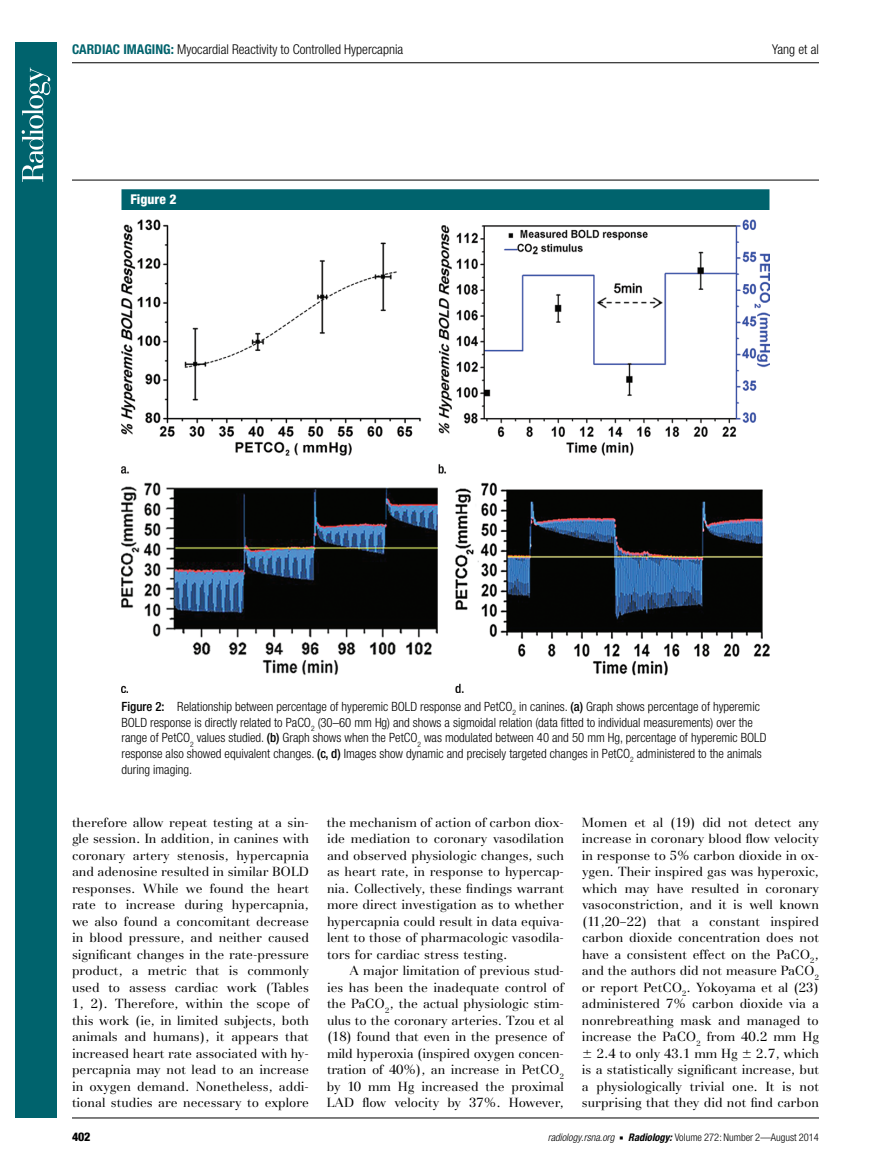
<style>
.page{position:relative;width:891px;height:1175px;background:#fff}
.page>*{position:absolute;margin:0;border:0;box-sizing:border-box;transform-origin:0 0}
.t1{font:300 condensed 13.5px "Helvetica Neue";color:#000}
.t2{font:800 condensed 13.5px "Helvetica Neue";color:#fff}
.t3{font:13.2px/16.5px "AT Basilia";color:#000;text-align:justify}
.t4{font:300 condensed 12.75px/15.8px "Helvetica Neue";color:#000}
.t5{font:800 condensed 12px "Helvetica Neue";color:#000}
.t6{font:300 condensed 10.5px "Helvetica Neue";color:#000}
.s1{font-weight:700;color:#00636d}
.s2{font-weight:500}
.s3{font-family:"Universal Greekwith Math Pi"}
.s4{font-style:italic}
.s5{font-family:"Universal Newswith Comm Pi";font-weight:400;font-stretch:normal;font-size:6px}
.s6{font-weight:700;font-style:italic}
</style>
<div class="page">
<hr style="left:72px;top:180px;width:747px;height:1px;background:#000">
<hr style="left:72px;top:1117px;width:747px;height:1px;background:#000">
<hr style="left:72px;top:62px;width:747px;height:1px;background:#000">
<div style="left:122px;top:189px;width:648px;height:21px;background:#00636d"></div>
<img style="left:122px;top:219px;width:648px;height:474px">
<div style="left:15px;top:42px;width:42px;height:1075px;background:#00636d"></div>
<svg style="left:22px;top:68px;width:28px;height:114px"></svg>
<p class="t1" style="left:72px;top:41px;width:333px"><span class="s1">CARDIAC IMAGING:</span> Myocardial Reactivity to Controlled Hypercapnia</p>
<p class="t1" style="left:772px;top:41px;width:48px">Yang et al</p>
<p class="t2" style="left:130px;top:191px;width:47px">Figure 2</p>
<p class="t4" style="left:121px;top:698px;width:647px"><span class="s2">Figure 2:</span> Relationship between percentage of hyperemic BOLD response and PetCO<sub>2</sub> in canines. <span class="s2">(a)</span> Graph shows percentage of hyperemic BOLD response is directly related to PaCO<sub>2</sub> (30–60 mm Hg) and shows a sigmoidal relation (data fitted to individual measurements) over the range of PetCO<sub>2</sub> values studied. <span class="s2">(b)</span> Graph shows when the PetCO<sub>2</sub> was modulated between 40 and 50 mm Hg, percentage of hyperemic BOLD response also showed equivalent changes. <span class="s2">(c, d)</span> Images show dynamic and precisely targeted changes in PetCO<sub>2</sub> administered to the animals during imaging.</p>
<p class="t3" style="left:72px;top:813px;width:239px">therefore allow repeat testing at a sin&shy;gle session. In addition, in canines with coronary artery stenosis, hypercapnia and adenosine resulted in similar BOLD responses. While we found the heart rate to increase during hypercapnia, we also found a concomitant decrease in blood pressure, and neither caused significant changes in the rate-pressure product, a metric that is commonly used to assess cardiac work (Tables 1, 2). Therefore, within the scope of this work (ie, in limited subjects, both animals and humans), it appears that increased heart rate associated with hy&shy;percapnia may not lead to an increase in oxygen demand. Nonetheless, addi&shy;tional studies are necessary to explore</p>
<p class="t3" style="left:327px;top:813px;width:239px">the mechanism of action of carbon diox&shy;ide mediation to coronary vasodilation and observed physiologic changes, such as heart rate, in response to hypercap&shy;nia. Collectively, these findings warrant more direct investigation as to whether hypercapnia could result in data equiva&shy;lent to those of pharmacologic vasodila&shy;tors for cardiac stress testing.</p>
<p class="t3" style="left:327px;top:962px;width:239px;text-indent:23px">A major limitation of previous stud&shy;ies has been the inadequate control of the PaCO<sub>2</sub>, the actual physiologic stim&shy;ulus to the coronary arteries. Tzou et al (18) found that even in the presence of mild hyperoxia (inspired oxygen concen&shy;tration of 40%), an increase in PetCO<sub>2 </sub>by 10 mm Hg increased the proximal LAD flow velocity by 37%. However,</p>
<p class="t3" style="left:582px;top:813px;width:239px">Momen et al (19) did not detect any increase in coronary blood flow velocity in response to 5% carbon dioxide in ox&shy;ygen. Their inspired gas was hyperoxic, which may have resulted in coronary vasoconstriction, and it is well known (11,20–22) that a constant inspired carbon dioxide concentration does not have a consistent effect on the PaCO<sub>2</sub>, and the authors did not measure PaCO<sub>2 </sub>or report PetCO<sub>2</sub>. Yokoyama et al (23) administered 7% carbon dioxide via a nonrebreathing mask and managed to increase the PaCO<sub>2</sub> from 40.2 mm Hg <span class="s3">6</span> 2.4 to only 43.1 mm Hg <span class="s3">6</span> 2.7, which is a statistically significant increase, but a physiologically trivial one. It is not surprising that they did not find carbon</p>
<p class="t5" style="left:72px;top:1128px;width:20px">402</p>
<p class="t6" style="left:548px;top:1130px;width:273px"><span class="s4">radiology.rsna.org</span> <span class="s5">n</span> <span class="s6">Radiology:</span> Volume 272: Number 2—August 2014</p>
</div>
